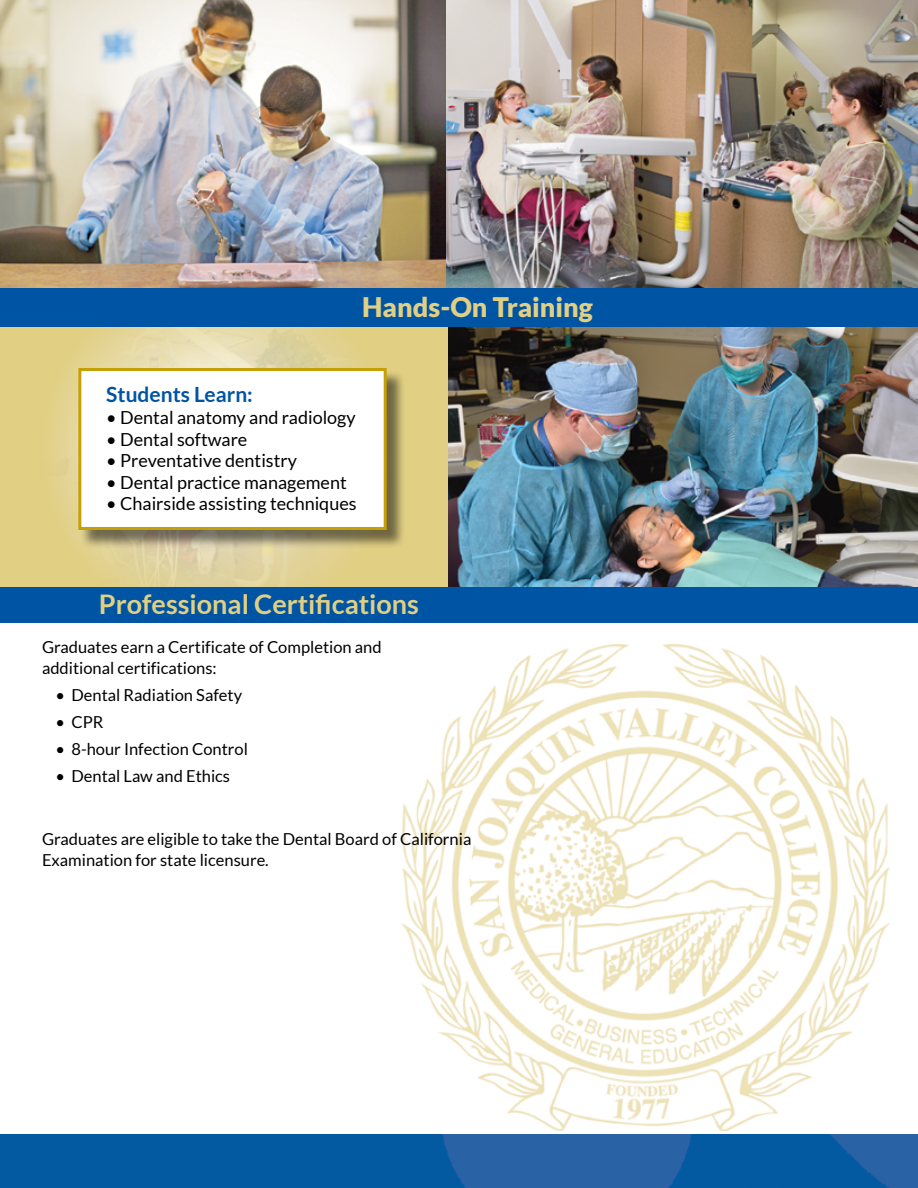
<style>
.page{position:relative;width:918px;height:1188px;background:#fff}
.page>*{position:absolute;margin:0;border:0;box-sizing:border-box;transform-origin:0 0}
.t1{font:700 27px "Lato";color:#e1cf83}
.t2{font:900 27px "Lato";color:#e1cf83}
.t3{font:700 21px "Lato";color:#0054a4}
.t4{font:18px "Lato";color:#000}
.t5{font:16.5px/21px "Lato";color:#000}
</style>
<div class="page">
<img style="left:401px;top:644px;width:489px;height:486px">
<img style="left:447px;top:0;width:471px;height:288px">
<img style="left:448px;top:327px;width:470px;height:260px">
<svg style="left:0;top:327px;width:448px;height:260px;background:#e1d18e"></svg>
<div style="left:0;top:587px;width:918px;height:36px;background:#0054a4"></div>
<img style="left:0;top:1134px;width:918px;height:54px">
<img style="left:0;top:0;width:446px;height:288px">
<div style="left:81px;top:370px;width:325px;height:179px;background:#000;opacity:.5"></div>
<div style="left:78px;top:368px;width:309px;height:162px;background:#fff;border:3px solid #c4a006"></div>
<div style="left:0;top:288px;width:918px;height:39px;background:#0054a4"></div>
<p class="t2" style="left:362px;top:291px;width:232px">Hands-On Training</p>
<p class="t3" style="left:106px;top:383px;width:148px">Students Learn:</p>
<p class="t4" style="left:106px;top:407px;width:251px">• Dental anatomy and radiology</p>
<p class="t4" style="left:106px;top:429px;width:143px">• Dental software</p>
<p class="t4" style="left:106px;top:451px;width:192px">• Preventative dentistry</p>
<p class="t4" style="left:106px;top:472px;width:242px">• Dental practice management</p>
<p class="t4" style="left:106px;top:494px;width:252px">• Chairside assisting techniques</p>
<p class="t1" style="left:99px;top:589px;width:322px">Professional Certifications</p>
<p class="t5" style="left:42px;top:637px;width:341px">Graduates earn a Certificate of Completion and</p>
<p class="t5" style="left:42px;top:658px;width:176px">additional certifications:</p>
<p class="t5" style="left:56px;top:685px;width:188px">• Dental Radiation Safety</p>
<p class="t5" style="left:56px;top:712px;width:49px">• CPR</p>
<p class="t5" style="left:56px;top:739px;width:194px">• 8-hour Infection Control</p>
<p class="t5" style="left:56px;top:766px;width:176px">• Dental Law and Ethics</p>
<p class="t5" style="left:42px;top:829px;width:431px">Graduates are eligible to take the Dental Board of California<br>Examination for state licensure.</p>
</div>
